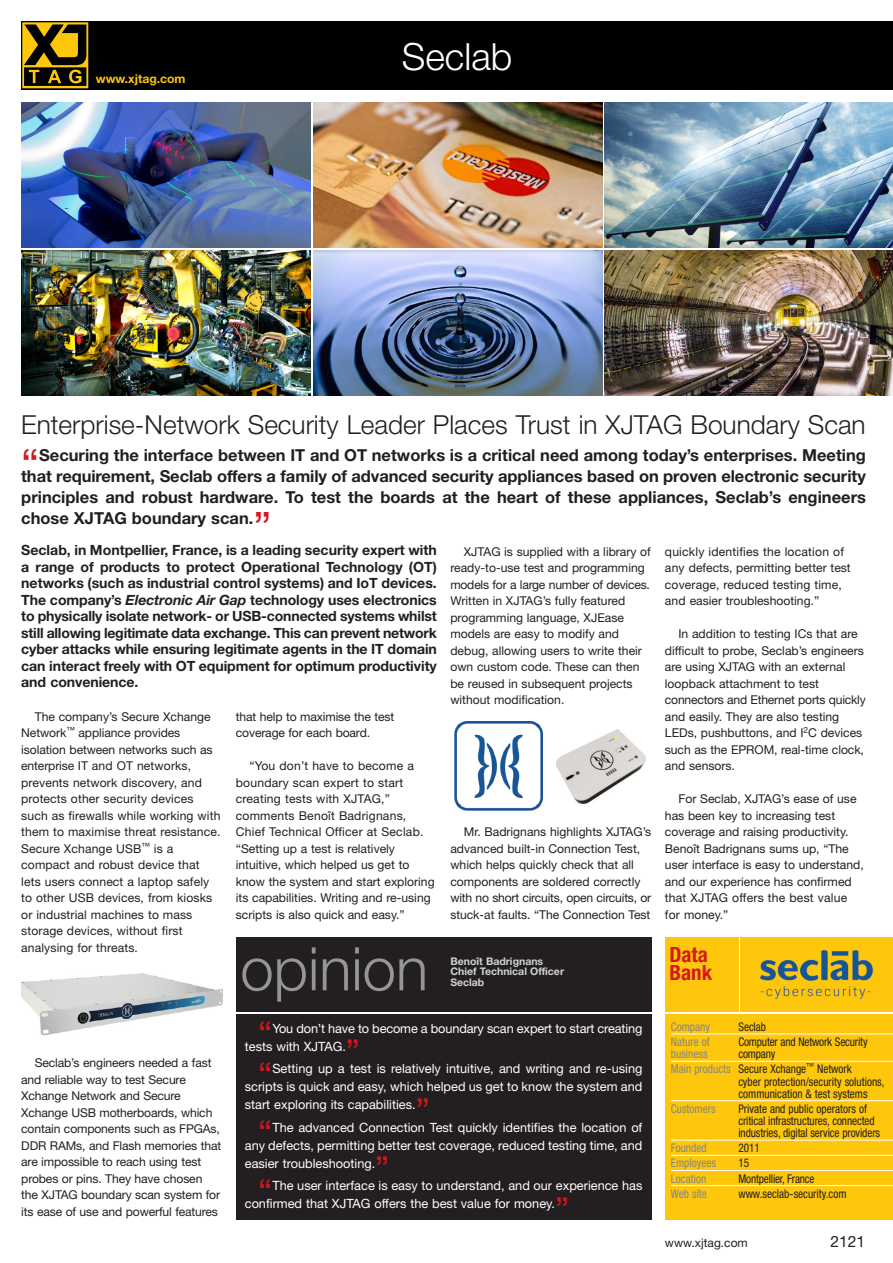
<style>
.page{position:relative;width:893px;height:1263px;background:#fff}
.page>*{position:absolute;margin:0;border:0;box-sizing:border-box;transform-origin:0 0}
.t1{font:300 60px "Helvetica Neue LT";color:#939598}
.t2{font:42px "Helvetica Neue LT";color:#d5171f}
.t3{font:300 37.5px "Helvetica Neue LT";color:#fff}
.t4{font:33px "Helvetica Neue LT";color:#d5171f}
.t5{font:300 26.25px "Helvetica Neue LT";color:#231f20}
.t6{font:700 condensed 21px "Helvetica Neue";color:#d5171f}
.t7{font:700 16.5px/21px "Helvetica Neue LT";color:#231f20;text-align:justify}
.t8{font:15.6px "Helvetica Neue LT";color:#231f20}
.t9{font:700 14.1px/16.5px "Helvetica Neue LT";letter-spacing:-.005em;color:#231f20;text-align:justify}
.t10{font:12.75px/18px "Helvetica Neue LT";color:#fff}
.t11{font:12.15px/16.5px "Helvetica Neue LT";color:#231f20}
.t12{font:700 12.15px "Helvetica Neue LT";color:#fec70c}
.t13{font:condensed 12px/12.1px "Helvetica Neue";color:#231f20;scale:.94 1}
.t14{font:condensed 12px "Helvetica Neue";color:#868680;scale:.94 1}
.t15{font:12px "Helvetica Neue LT";color:#231f20}
.t16{font:700 10.5px/10.5px "Helvetica Neue LT";color:#d1d2d4}
.s1{font-style:italic}
.s2{color:#868680}
.s3{font-family:"Helvetica Neue LT";font-stretch:normal}
</style>
<div class="page">
<div style="left:21px;top:21px;width:872px;height:68px;background:#000103"></div>
<svg style="left:22px;top:22px;width:66px;height:66px"></svg>
<img style="left:21px;top:102px;width:289px;height:146px">
<img style="left:21px;top:250px;width:289px;height:146px">
<img style="left:313px;top:102px;width:289px;height:146px">
<img style="left:313px;top:250px;width:289px;height:146px">
<img style="left:605px;top:102px;width:288px;height:146px">
<img style="left:605px;top:250px;width:288px;height:146px">
<div style="left:236px;top:1014px;width:415px;height:205px;background:#231f20"></div>
<div style="left:740px;top:937px;width:153px;height:75px;background:#fec70c"></div>
<img style="left:760px;top:950px;width:113px;height:49px">
<div style="left:665px;top:937px;width:73px;height:75px;background:#fec70c"></div>
<div style="left:236px;top:937px;width:415px;height:75px;background:#231f20"></div>
<div style="left:665px;top:1014px;width:228px;height:205px;background:#fec70c"></div>
<hr style="left:671px;top:1034px;width:222px;height:1px;background:#fff">
<hr style="left:671px;top:1061px;width:222px;height:1px;background:#fff">
<hr style="left:671px;top:1100px;width:222px;height:1px;background:#fff">
<hr style="left:671px;top:1140px;width:222px;height:1px;background:#fff">
<hr style="left:671px;top:1155px;width:222px;height:1px;background:#fff">
<hr style="left:671px;top:1170px;width:222px;height:1px;background:#fff">
<hr style="left:671px;top:1185px;width:222px;height:1px;background:#fff">
<img style="left:21px;top:973px;width:201px;height:63px">
<img style="left:454px;top:722px;width:89px;height:88px">
<img style="left:556px;top:729px;width:89px;height:74px">
<p class="t12" style="left:96px;top:71px;width:91px">www.xjtag.com</p>
<h3 class="t3" style="left:402px;top:33px;width:112px">Seclab</h3>
<h3 class="t5" style="left:21px;top:409px;width:846px">Enterprise-Network Security Leader Places Trust in XJTAG Boundary Scan</h3>
<h2 class="t2" style="left:21px;top:439px;width:19px">“</h2>
<p class="t7" style="left:21px;top:445px;width:846px;text-indent:18px">Securing the interface between IT and OT networks is a critical need among today’s enterprises. Meeting that requirement, Seclab offers a family of advanced security appliances based on proven electronic security principles and robust hardware. To test the boards at the heart of these appliances, Seclab’s engineers chose XJTAG boundary scan.</p>
<h2 class="t2" style="left:253px;top:502px;width:19px">”</h2>
<p class="t9" style="left:21px;top:541px;width:417px">Seclab, in Montpellier, France, is a leading security expert with a range of products to protect Operational Technology (OT) networks (such as industrial control systems) and IoT devices.<br>The company’s <span class="s1">Electronic Air Gap</span> technology uses electronics to physically isolate network- or USB-connected systems whilst still allowing legitimate data exchange. This can prevent network cyber attacks while ensuring legitimate agents in the IT domain can interact freely with OT equipment for optimum productivity and convenience.</p>
<p class="t11" style="left:21px;top:708px;width:201px;text-indent:14px">The company’s Secure Xchange<br>Network<sup>™</sup> appliance provides isolation between networks such as enterprise IT and OT networks, prevents network discovery, and protects other security devices such as firewalls while working with them to maximise threat resistance.<br>Secure Xchange USB<sup>™</sup> is a compact and robust device that lets users connect a laptop safely to other USB devices, from kiosks or industrial machines to mass storage devices, without first analysing for threats.</p>
<p class="t11" style="left:236px;top:708px;width:160px">that help to maximise the test coverage for each board.</p>
<p class="t11" style="left:236px;top:757px;width:200px;text-indent:13px">“You don’t have to become a boundary scan expert to start creating tests with XJTAG,” comments Benoît Badrignans,<br>Chief Technical Officer at Seclab. “Setting up a test is relatively intuitive, which helped us get to know the system and start exploring its capabilities. Writing and re-using scripts is also quick and easy.”</p>
<h1 class="t1" style="left:240px;top:932px;width:189px">opinion</h1>
<p class="t11" style="left:450px;top:543px;width:202px;text-indent:14px">XJTAG is supplied with a library of ready-to-use test and programming models for a large number of devices.<br>Written in XJTAG’s fully featured programming language, XJEase models are easy to modify and debug, allowing users to write their own custom code. These can then be reused in subsequent projects without modification.</p>
<p class="t11" style="left:450px;top:823px;width:202px;text-indent:14px">Mr. Badrignans highlights XJTAG’s advanced built-in Connection Test, which helps quickly check that all components are soldered correctly with no short circuits, open circuits, or stuck-at faults. “The Connection Test</p>
<p class="t16" style="left:450px;top:955px;width:115px">Benoît Badrignans<br>Chief Technical Officer<br>Seclab</p>
<p class="t11" style="left:21px;top:1054px;width:201px;text-indent:13px">Seclab’s engineers needed a fast and reliable way to test Secure<br>Xchange Network and Secure<br>Xchange USB motherboards, which contain components such as FPGAs,<br>DDR RAMs, and Flash memories that are impossible to reach using test probes or pins. They have chosen the XJTAG boundary scan system for its ease of use and powerful features</p>
<h3 class="t4" style="left:258px;top:1014px;width:16px">“</h3>
<p class="t10" style="left:245px;top:1019px;width:399px;text-indent:28px">You don’t have to become a boundary scan expert to start creating tests with XJTAG.</p>
<h3 class="t4" style="left:346px;top:1032px;width:16px">”</h3>
<h3 class="t4" style="left:258px;top:1054px;width:16px">“</h3>
<p class="t10" style="left:245px;top:1059px;width:399px;text-align:justify;text-indent:28px">Setting up a test is relatively intuitive, and writing and re-using scripts is quick and easy, which helped us get to know the system and start exploring its capabilities.</p>
<h3 class="t4" style="left:416px;top:1090px;width:16px">”</h3>
<h3 class="t4" style="left:258px;top:1113px;width:16px">“</h3>
<p class="t10" style="left:245px;top:1118px;width:399px;text-align:justify;text-indent:28px">The advanced Connection Test quickly identifies the location of any defects, permitting better test coverage, reduced testing time, and easier troubleshooting.</p>
<h3 class="t4" style="left:375px;top:1149px;width:16px">”</h3>
<h3 class="t4" style="left:258px;top:1171px;width:16px">“</h3>
<p class="t10" style="left:245px;top:1176px;width:399px;text-indent:28px">The user interface is easy to understand, and our experience has confirmed that XJTAG offers the best value for money.</p>
<h3 class="t4" style="left:555px;top:1189px;width:16px">”</h3>
<p class="t11" style="left:665px;top:543px;width:187px">quickly identifies the location of any defects, permitting better test coverage, reduced testing time, and easier troubleshooting.”</p>
<p class="t11" style="left:665px;top:625px;width:202px;text-indent:14px">In addition to testing ICs that are difficult to probe, Seclab’s engineers are using XJTAG with an external loopback attachment to test connectors and Ethernet ports quickly and easily. They are also testing<br>LEDs, pushbuttons, and I<sup>2</sup>C devices such as the EPROM, real-time clock, and sensors.</p>
<p class="t11" style="left:665px;top:790px;width:200px;text-indent:14px">For Seclab, XJTAG’s ease of use has been key to increasing test coverage and raising productivity.<br>Benoît Badrignans sums up, “The user interface is easy to understand, and our experience has confirmed that XJTAG offers the best value for money.”</p>
<h3 class="t6" style="left:669px;top:942px;width:40px">Data</h3>
<h3 class="t6" style="left:669px;top:960px;width:44px">Bank</h3>
<p class="t14" style="left:671px;top:1020px;width:43px">Company</p>
<p class="t13" style="left:738px;top:1020px;width:31px">Seclab</p>
<p class="t14" style="left:671px;top:1035px;width:43px">Nature of</p>
<p class="t13" style="left:738px;top:1036px;width:139px">Computer and Network Security</p>
<p class="t14" style="left:671px;top:1047px;width:41px">business</p>
<p class="t13" style="left:671px;top:1046px;width:194px;line-height:15.1px;text-indent:67px">company<br><span class="s2">Main products</span> Secure Xchange<sup>™</sup> Network</p>
<p class="t13" style="left:738px;top:1075px;width:157px">cyber protection/security solutions, communication &amp; test systems</p>
<p class="t14" style="left:671px;top:1102px;width:49px">Customers</p>
<p class="t13" style="left:738px;top:1102px;width:152px">Private and public operators of critical infrastructures, connected industries, digital service providers</p>
<p class="t14" style="left:671px;top:1141px;width:39px">Founded</p>
<p class="t13" style="left:738px;top:1142px;width:25px">2011</p>
<p class="t14" style="left:671px;top:1156px;width:50px">Employees</p>
<p class="t13" style="left:738px;top:1157px;width:13px">15</p>
<p class="t14" style="left:671px;top:1171px;width:39px">Location</p>
<p class="t13" style="left:738px;top:1172px;width:83px">Montpellier, France</p>
<p class="t14" style="left:671px;top:1186px;width:40px">Web site</p>
<p class="t13" style="left:738px;top:1187px;width:117px">www.seclab<span class="s3">-</span>security.com</p>
<p class="t15" style="left:665px;top:1236px;width:84px">www.xjtag.com</p>
<p class="t8" style="left:831px;top:1232px;width:36px">2121</p>
</div>
